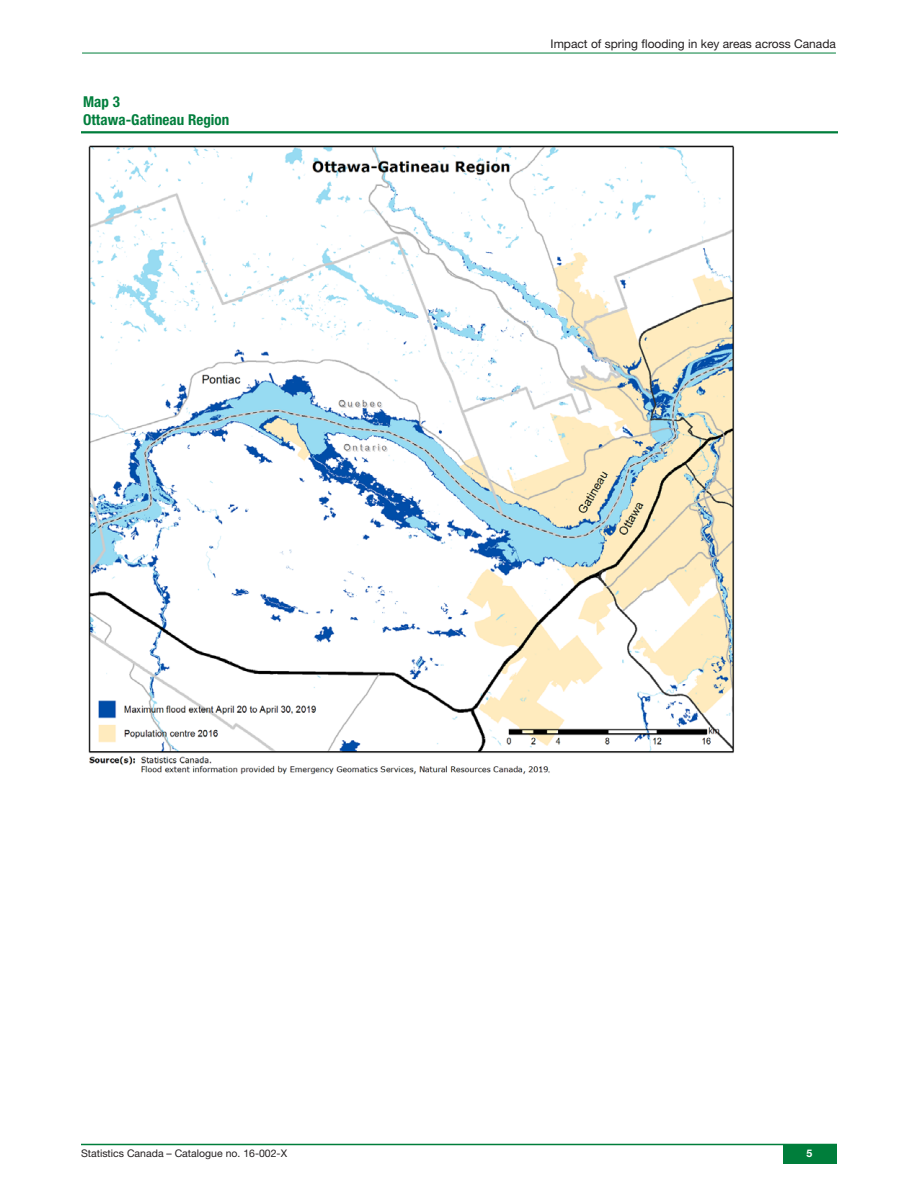
<style>
.page{position:relative;width:918px;height:1188px;background:#fff}
.page>*{position:absolute;margin:0;border:0;box-sizing:border-box;transform-origin:0 0}
.t1{font:700 condensed 15px/18px "Helvetica Neue LT Std";letter-spacing:.005em;color:#007e3c}
.t2{font:12px "Helvetica Neue LT Std";color:#231f20}
.t3{font:10.5px "Helvetica Neue LT Std";color:#231f20}
.t4{font:700 10.5px "Helvetica Neue LT Std";color:#fff}
</style>
<div class="page">
<hr style="left:82px;top:53px;width:754px;height:1px;background:#007e3b">
<div style="left:783px;top:1145px;width:54px;height:19px;background:#007e3b"></div>
<hr style="left:81px;top:1144px;width:756px;height:1px;background:#007e3b">
<hr style="left:81px;top:131px;width:756px;height:2px;background:#007e3c">
<img style="left:88px;top:145px;width:647px;height:630px">
<p class="t1" style="left:83px;top:92px;width:148px">Map 3<br>Ottawa-Gatineau Region</p>
<p class="t2" style="left:551px;top:37px;width:287px">Impact of spring flooding in key areas across Canada</p>
<p class="t3" style="left:81px;top:1147px;width:208px">Statistics Canada – Catalogue no. 16-002-X</p>
<p class="t4" style="left:806px;top:1147px;width:7px">5</p>
</div>
